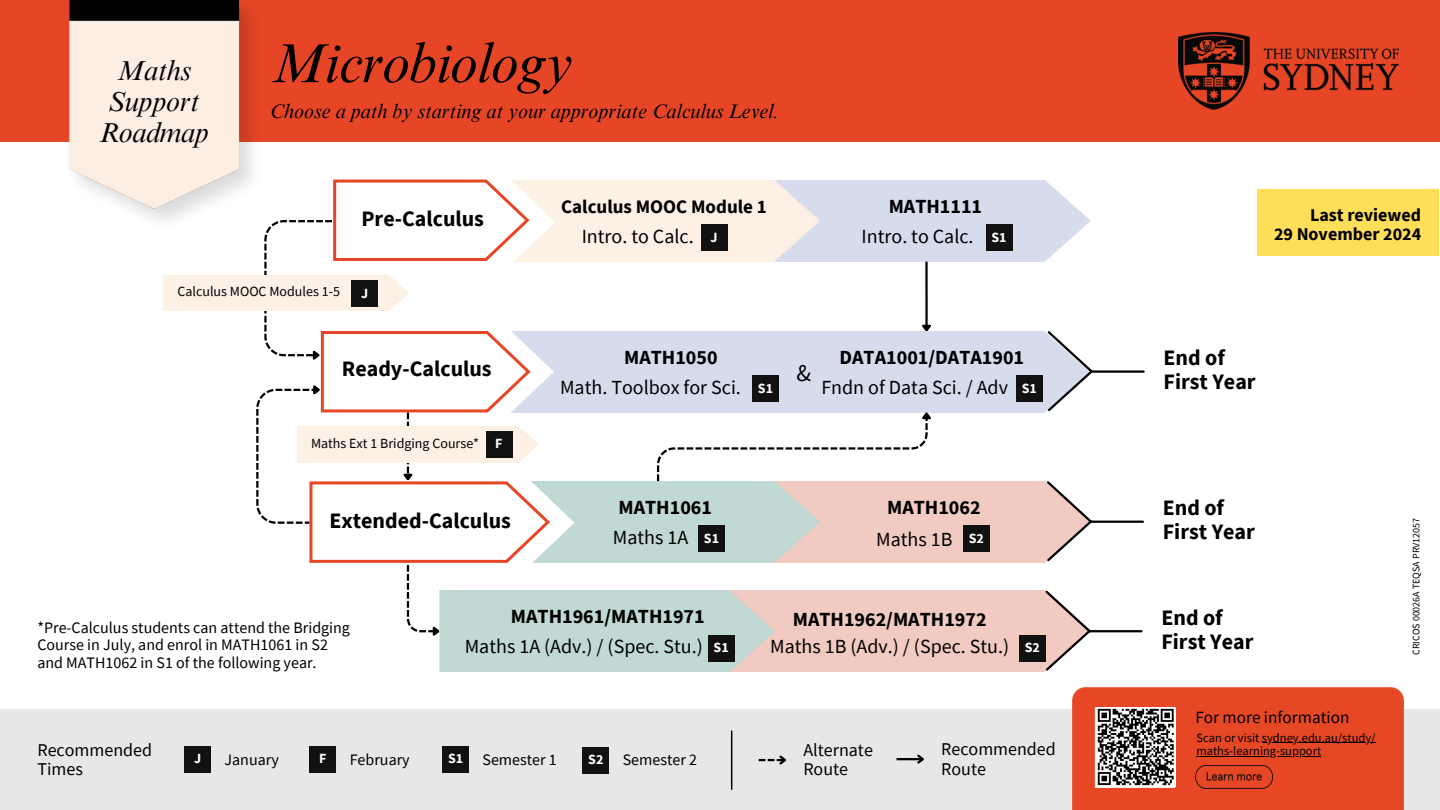
<style>
.page{position:relative;width:1440px;height:810px;background:#fff}
.page>*{position:absolute;margin:0;border:0;box-sizing:border-box;transform-origin:0 0}
.t1{font:italic 56px "Times NRMT Pro";letter-spacing:-.02em;color:#000}
.t2{font:italic 28px/30.8px "Times NRMT Pro";letter-spacing:-.01em;color:#000;text-align:center}
.t3{font:24px "Source Sans Pro";color:#000}
.t4{font:700 22px/24px "Source Sans Pro";color:#000}
.t5{font:20px "Source Sans Pro";color:#000}
.t6{font:700 20px "Source Sans Pro";color:#000}
.t7{font:italic 20px "Times NRMT Pro";color:#000}
.t8{font:700 19px "Source Sans Pro";color:#000}
.t9{font:18px "Source Sans Pro";color:#000}
.t10{font:700 18px/19.5px "Source Sans Pro";color:#000;text-align:right}
.t11{font:17.2px "Source Sans Pro";color:#000}
.t12{font:16px/17.2px "Source Sans Pro";color:#000}
.t13{font:14px "Source Sans Pro";color:#000}
.t14{font:700 14px "Source Sans Pro";color:#fff}
.t15{font:12.5px "Source Sans Pro";color:#000}
.t16{font:10px "Source Sans Pro";color:#000}
</style>
<div class="page">
<div style="left:0;top:0;width:1440px;height:142px;background:#e64626"></div>
<img style="left:1179px;top:33px;width:219px;height:76px">
<div style="left:0;top:709px;width:1440px;height:101px;background:#e7e7e8"></div>
<img style="left:820px;top:181px;width:270px;height:81px">
<img style="left:575px;top:181px;width:245px;height:81px">
<div style="left:701px;top:225px;width:27px;height:26px;background:#111"></div>
<div style="left:986px;top:225px;width:27px;height:26px;background:#111"></div>
<svg style="left:919px;top:259px;width:14px;height:72px"></svg>
<div style="left:1016px;top:375px;width:27px;height:27px;background:#111"></div>
<div style="left:752px;top:375px;width:27px;height:27px;background:#111"></div>
<div style="left:698px;top:525px;width:27px;height:27px;background:#111"></div>
<div style="left:963px;top:525px;width:27px;height:27px;background:#111"></div>
<svg style="left:657px;top:410px;width:277px;height:71px"></svg>
<svg style="left:759px;top:755px;width:27px;height:10px"></svg>
<hr style="left:897px;top:758px;width:26px;height:2px;background:#000">
<svg style="left:915px;top:754px;width:9px;height:10px"></svg>
<hr style="left:731px;top:731px;width:1px;height:59px;background:#000">
<div style="left:184px;top:746px;width:27px;height:27px;background:#111"></div>
<div style="left:442px;top:746px;width:27px;height:27px;background:#111"></div>
<div style="left:582px;top:747px;width:27px;height:26px;background:#111"></div>
<div style="left:309px;top:746px;width:27px;height:27px;background:#111"></div>
<svg style="left:1045px;top:481px;width:49px;height:82px"></svg>
<hr style="left:1091px;top:521px;width:52px;height:2px;background:#000">
<svg style="left:1046px;top:331px;width:46px;height:81px"></svg>
<hr style="left:1091px;top:370px;width:53px;height:3px;background:#000">
<img style="left:68px;top:0;width:186px;height:221px">
<svg style="left:256px;top:180px;width:319px;height:456px"></svg>
<div style="left:725px;top:590px;width:318px;height:81px;background:#f1cac1"></div>
<div style="left:1019px;top:635px;width:27px;height:26px;background:#111"></div>
<img style="left:439px;top:591px;width:336px;height:81px">
<div style="left:708px;top:635px;width:27px;height:26px;background:#111"></div>
<svg style="left:1043px;top:590px;width:50px;height:82px"></svg>
<hr style="left:1089px;top:630px;width:53px;height:2px;background:#000">
<div style="left:1073px;top:687px;width:331px;height:123px;background:#e64826"></div>
<img style="left:1195px;top:766px;width:78px;height:22px">
<hr style="left:1262px;top:742px;width:114px;height:1px;background:#000">
<hr style="left:1196px;top:756px;width:125px;height:1px;background:#000">
<img style="left:1096px;top:708px;width:80px;height:79px">
<div style="left:1257px;top:189px;width:182px;height:67px;background:#ffde59"></div>
<p class="t2" style="left:99px;top:59px;width:112px">Maths<br>Support<br>Roadmap</p>
<h5 class="t1" style="left:270px;top:42px;width:304px">Microbiology</h5>
<h1 class="t7" style="left:270px;top:103px;width:511px">Choose a path by starting at your appropriate Calculus Level.</h1>
<h5 class="t4" style="left:362px;top:206px;width:124px">Pre-Calculus</h5>
<h5 class="t8" style="left:561px;top:195px;width:207px">Calculus MOOC Module 1</h5>
<p class="t5" style="left:582px;top:224px;width:113px">Intro. to Calc.</p>
<p class="t14" style="left:711px;top:228px;width:9px">J</p>
<p class="t13" style="left:177px;top:282px;width:164px">Calculus MOOC Modules 1-5</p>
<p class="t14" style="left:361px;top:284px;width:9px">J</p>
<p class="t4" style="left:342px;top:357px;width:151px">Ready-Calculus</p>
<p class="t13" style="left:311px;top:434px;width:170px">Maths Ext 1 Bridging Course*</p>
<p class="t14" style="left:495px;top:434px;width:9px">F</p>
<h4 class="t4" style="left:329px;top:508px;width:183px">Extended-Calculus</h4>
<h4 class="t6" style="left:624px;top:345px;width:95px">MATH1050</h4>
<p class="t5" style="left:560px;top:375px;width:182px">Math. Toolbox for Sci.</p>
<p class="t14" style="left:758px;top:379px;width:17px">S1</p>
<h4 class="t6" style="left:619px;top:495px;width:95px">MATH1061</h4>
<p class="t5" style="left:613px;top:524px;width:77px">Maths 1A</p>
<h3 class="t14" style="left:704px;top:529px;width:17px">S1</h3>
<h2 class="t6" style="left:889px;top:194px;width:95px">MATH1111</h2>
<p class="t5" style="left:862px;top:224px;width:113px">Intro. to Calc.</p>
<h3 class="t14" style="left:991px;top:228px;width:17px">S1</h3>
<p class="t3" style="left:796px;top:357px;width:16px">&amp;</p>
<h6 class="t6" style="left:840px;top:345px;width:186px">DATA1001/DATA1901</h6>
<h5 class="t5" style="left:821px;top:375px;width:188px">Fndn of Data Sci. / Adv</h5>
<p class="t14" style="left:1022px;top:379px;width:17px">S1</p>
<h5 class="t6" style="left:887px;top:494px;width:95px">MATH1062</h5>
<p class="t5" style="left:876px;top:526px;width:78px">Maths 1B</p>
<h3 class="t14" style="left:969px;top:529px;width:17px">S2</h3>
<p class="t12" style="left:37px;top:619px;width:314px">*Pre-Calculus students can attend the Bridging<br>Course in July, and enrol in MATH1061 in S2 and MATH1062 in S1 of the following year.</p>
<p class="t6" style="left:511px;top:604px;width:195px">MATH1961/MATH1971</p>
<h4 class="t5" style="left:465px;top:634px;width:240px">Maths 1A (Adv.) / (Spec. Stu.)</h4>
<p class="t14" style="left:714px;top:638px;width:17px">S1</p>
<p class="t9" style="left:37px;top:738px;width:116px">Recommended</p>
<p class="t9" style="left:37px;top:758px;width:47px">Times</p>
<p class="t14" style="left:194px;top:749px;width:9px">J</p>
<h3 class="t12" style="left:225px;top:751px;width:56px">January</h3>
<p class="t14" style="left:319px;top:749px;width:9px">F</p>
<h5 class="t12" style="left:350px;top:751px;width:62px">February</h5>
<p class="t14" style="left:448px;top:749px;width:17px">S1</p>
<h5 class="t12" style="left:482px;top:750px;width:76px">Semester 1</h5>
<p class="t14" style="left:588px;top:750px;width:17px">S2</p>
<h3 class="t12" style="left:623px;top:751px;width:76px">Semester 2</h3>
<h4 class="t6" style="left:793px;top:606px;width:195px">MATH1962/MATH1972</h4>
<p class="t5" style="left:770px;top:634px;width:240px">Maths 1B (Adv.) / (Spec. Stu.)</p>
<p class="t14" style="left:1025px;top:638px;width:17px">S2</p>
<p class="t9" style="left:803px;top:738px;width:71px">Alternate</p>
<p class="t9" style="left:803px;top:758px;width:46px">Route</p>
<p class="t9" style="left:941px;top:737px;width:116px">Recommended</p>
<p class="t9" style="left:941px;top:757px;width:46px">Route</p>
<p class="t10" style="left:1274px;top:205px;width:149px">Last reviewed<br>29 November 2024</p>
<p class="t4" style="left:1164px;top:345px;width:94px">End of<br>First Year</p>
<p class="t4" style="left:1163px;top:495px;width:94px">End of<br>First Year</p>
<p class="t4" style="left:1161px;top:605px;width:94px">End of<br>First Year</p>
<h6 class="t16" style="left:1410px;top:655px;width:139px;rotate:-90deg">CRICOS 00026A TEQSA PRV12057</h6>
<h4 class="t11" style="left:1195px;top:706px;width:156px">For more information</h4>
<p class="t15" style="left:1196px;top:729px;width:181px">Scan or visit sydney.edu.au/study/</p>
<p class="t15" style="left:1196px;top:743px;width:126px">maths-learning-support</p>
</div>
